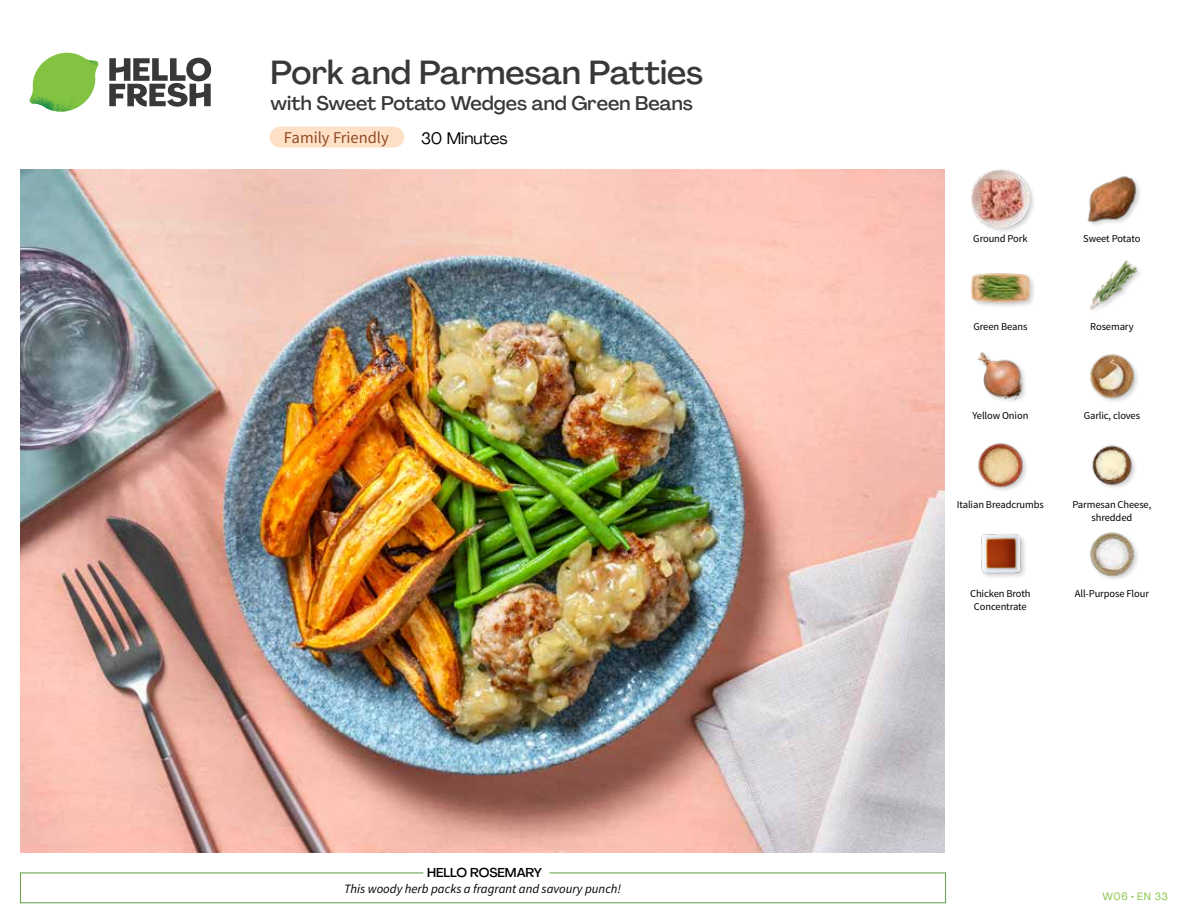
<style>
.page{position:relative;width:1188px;height:918px;background:#fff}
.page>*{position:absolute;margin:0;border:0;box-sizing:border-box;transform-origin:0 0}
.t1{font:500 33px "Agrandir";color:#383839}
.t2{font:500 19.5px "Agrandir";color:#383839}
.t3{font:16.5px "Source Sans Pro";color:#8e4b25}
.t4{font:16.5px "Agrandir";color:#000}
.t5{font:italic 12.75px "Source Sans Pro";color:#000}
.t6{font:500 12.75px "Agrandir";color:#000}
.t7{font:10.5px/13.5px "Source Sans Pro";letter-spacing:-.01em;color:#000;text-align:center}
.t8{font:10.5px "Agrandir";letter-spacing:.05em;color:#82c341}
</style>
<div class="page">
<div style="left:270px;top:127px;width:134px;height:21px;background:#fee0c6;border-radius:10px"></div>
<svg style="left:109px;top:57px;width:102px;height:50px"></svg>
<svg style="left:34px;top:53px;width:62px;height:40px"></svg>
<img style="left:67px;top:53px;width:32px;height:26px">
<img style="left:33px;top:75px;width:59px;height:11px">
<img style="left:29px;top:79px;width:61px;height:33px">
<img style="left:65px;top:86px;width:27px;height:25px">
<div style="left:20px;top:873px;width:926px;height:30px;border:1px solid #609f43"></div>
<div style="left:423px;top:865px;width:126px;height:15px;background:#fff"></div>
<img style="left:21px;top:170px;width:924px;height:682px">
<img style="left:1090px;top:532px;width:48px;height:47px">
<img style="left:981px;top:534px;width:44px;height:43px">
<img style="left:1092px;top:445px;width:43px;height:43px">
<img style="left:978px;top:443px;width:49px;height:48px">
<img style="left:1090px;top:354px;width:48px;height:48px">
<img style="left:977px;top:352px;width:48px;height:49px">
<img style="left:1089px;top:260px;width:51px;height:50px">
<div style="left:970px;top:271px;width:66px;height:39px;background:#000;opacity:.2"></div>
<img style="left:972px;top:271px;width:57px;height:39px">
<img style="left:1087px;top:176px;width:53px;height:49px">
<div style="left:970px;top:168px;width:66px;height:66px;background:#000;opacity:.2"></div>
<img style="left:972px;top:170px;width:57px;height:57px">
<h1 class="t1" style="left:271px;top:52px;width:434px">Pork and Parmesan Patties</h1>
<h2 class="t2" style="left:271px;top:91px;width:424px">with Sweet Potato Wedges and Green Beans</h2>
<h3 class="t3" style="left:284px;top:128px;width:106px">Family Friendly</h3>
<h3 class="t4" style="left:421px;top:128px;width:88px">30 Minutes</h3>
<p class="t6" style="left:427px;top:864px;width:116px">HELLO ROSEMARY</p>
<p class="t5" style="left:344px;top:881px;width:279px">This woody herb packs a fragrant and savoury punch!</p>
<p class="t7" style="left:973px;top:232px;width:56px">Ground Pork</p>
<p class="t7" style="left:1083px;top:232px;width:59px">Sweet Potato</p>
<p class="t7" style="left:973px;top:320px;width:55px">Green Beans</p>
<p class="t7" style="left:1090px;top:320px;width:45px">Rosemary</p>
<p class="t7" style="left:972px;top:409px;width:57px">Yellow Onion</p>
<p class="t7" style="left:1084px;top:409px;width:58px">Garlic, cloves</p>
<p class="t7" style="left:957px;top:498px;width:89px">Italian Breadcrumbs</p>
<p class="t7" style="left:1072px;top:498px;width:80px">Parmesan Cheese, shredded</p>
<p class="t7" style="left:970px;top:587px;width:62px">Chicken Broth</p>
<p class="t7" style="left:1075px;top:587px;width:76px">All-Purpose Flour</p>
<p class="t7" style="left:974px;top:600px;width:54px">Concentrate</p>
<p class="t8" style="left:1103px;top:890px;width:67px">W06 • EN 33</p>
</div>
